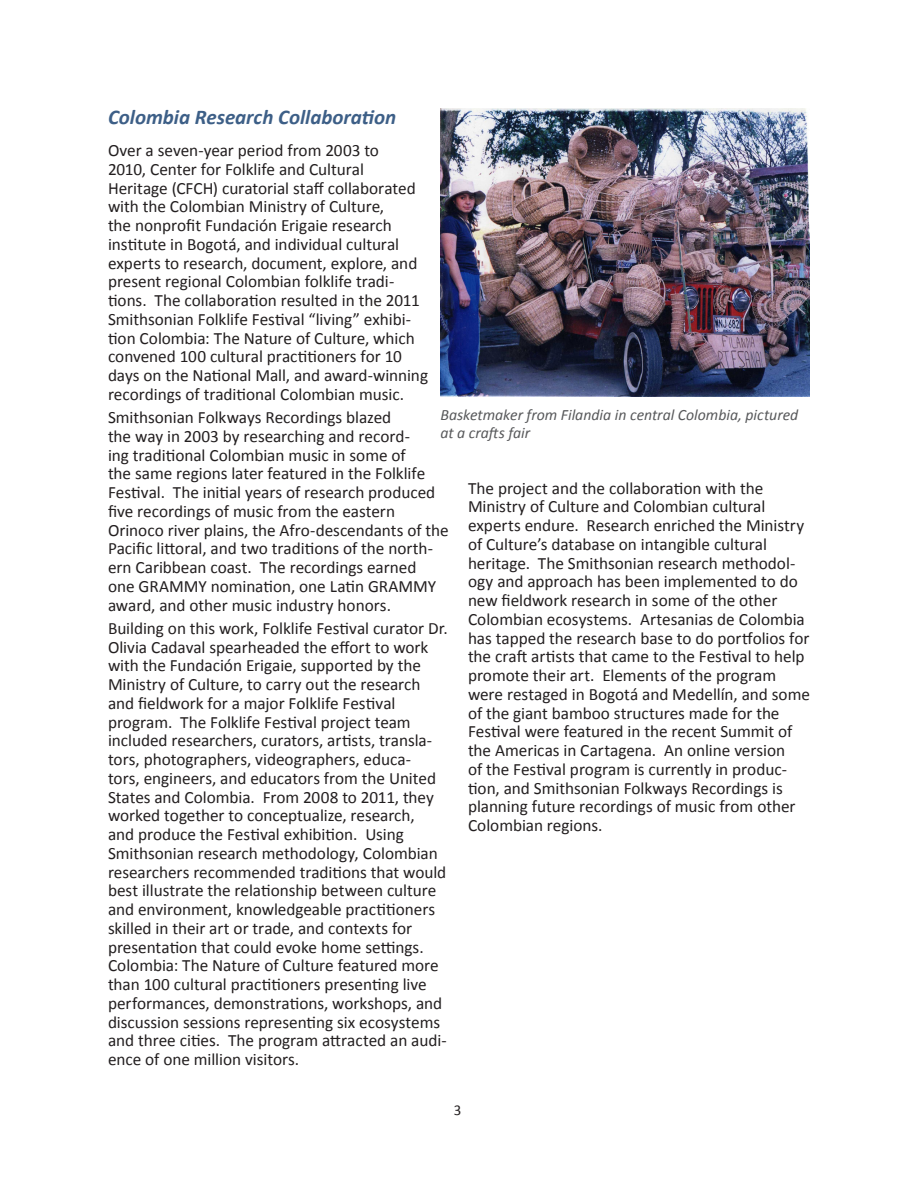
<style>
.page{position:relative;width:918px;height:1188px;background:#fff}
.page>*{position:absolute;margin:0;border:0;box-sizing:border-box;transform-origin:0 0}
.headline_alone{font:italic 700 21px "Calibri";color:#3d5f87}
.body_text{font:17.25px/18.8px "Calibri";letter-spacing:-.005em;color:#231f20}
.t1{font:italic 15.75px/17.2px "Calibri";color:#57585a}
.t2{font:15px "Calibri";color:#231f20}
</style>
<div class="page">
<img style="left:440px;top:108px;width:370px;height:288px">
<p class="headline_alone" style="left:108px;top:103px;width:290px">Colombia Research Collaboration</p>
<p class="body_text" style="left:108px;top:141px;width:322px">Over a seven-year period from 2003 to<br>2010, Center for Folklife and Cultural Heritage (CFCH) curatorial staff collaborated with the Colombian Ministry of Culture,<br>the nonprofit Fundación Erigaie research institute in Bogotá, and individual cultural experts to research, document, explore, and present regional Colombian folklife tradi&shy;tions. The collaboration resulted in the 2011<br>Smithsonian Folklife Festival “living” exhibi&shy;tion Colombia: The Nature of Culture, which convened 100 cultural practitioners for 10 days on the National Mall, and award-winning recordings of traditional Colombian music.</p>
<p class="body_text" style="left:108px;top:408px;width:342px">Smithsonian Folkways Recordings blazed<br>the way in 2003 by researching and record-<br>ing traditional Colombian music in some of<br>the same regions later featured in the Folklife Festival. The initial years of research produced five recordings of music from the eastern Orinoco river plains, the Afro-descendants of the Pacific littoral, and two traditions of the north&shy;ern Caribbean coast. The recordings earned<br>one GRAMMY nomination, one Latin GRAMMY award, and other music industry honors.</p>
<p class="body_text" style="left:108px;top:619px;width:341px">Building on this work, Folklife Festival curator Dr.<br>Olivia Cadaval spearheaded the effort to work with the Fundación Erigaie, supported by the Ministry of Culture, to carry out the research and fieldwork for a major Folklife Festival program. The Folklife Festival project team included researchers, curators, artists, transla&shy;tors, photographers, videographers, educa-<br>tors, engineers, and educators from the United States and Colombia. From 2008 to 2011, they worked together to conceptualize, research,<br>and produce the Festival exhibition. Using Smithsonian research methodology, Colombian researchers recommended traditions that would best illustrate the relationship between culture and environment, knowledgeable practitioners skilled in their art or trade, and contexts for presentation that could evoke home settings.<br>Colombia: The Nature of Culture featured more than 100 cultural practitioners presenting live performances, demonstrations, workshops, and discussion sessions representing six ecosystems and three cities. The program attracted an audi&shy;ence of one million visitors.</p>
<p class="t1" style="left:440px;top:406px;width:359px">Basketmaker from Filandia in central Colombia, pictured at a crafts fair</p>
<p class="body_text" style="left:468px;top:478px;width:344px">The project and the collaboration with the Ministry of Culture and Colombian cultural experts endure. Research enriched the Ministry of Culture’s database on intangible cultural heritage. The Smithsonian research methodol&shy;ogy and approach has been implemented to do new fieldwork research in some of the other Colombian ecosystems. Artesanias de Colombia has tapped the research base to do portfolios for the craft artists that came to the Festival to help promote their art. Elements of the program were restaged in Bogotá and Medellín, and some of the giant bamboo structures made for the Festival were featured in the recent Summit of the Americas in Cartagena. An online version<br>of the Festival program is currently in produc&shy;tion, and Smithsonian Folkways Recordings is planning future recordings of music from other Colombian regions.</p>
<p class="t2" style="left:454px;top:1101px;width:9px">3</p>
</div>
